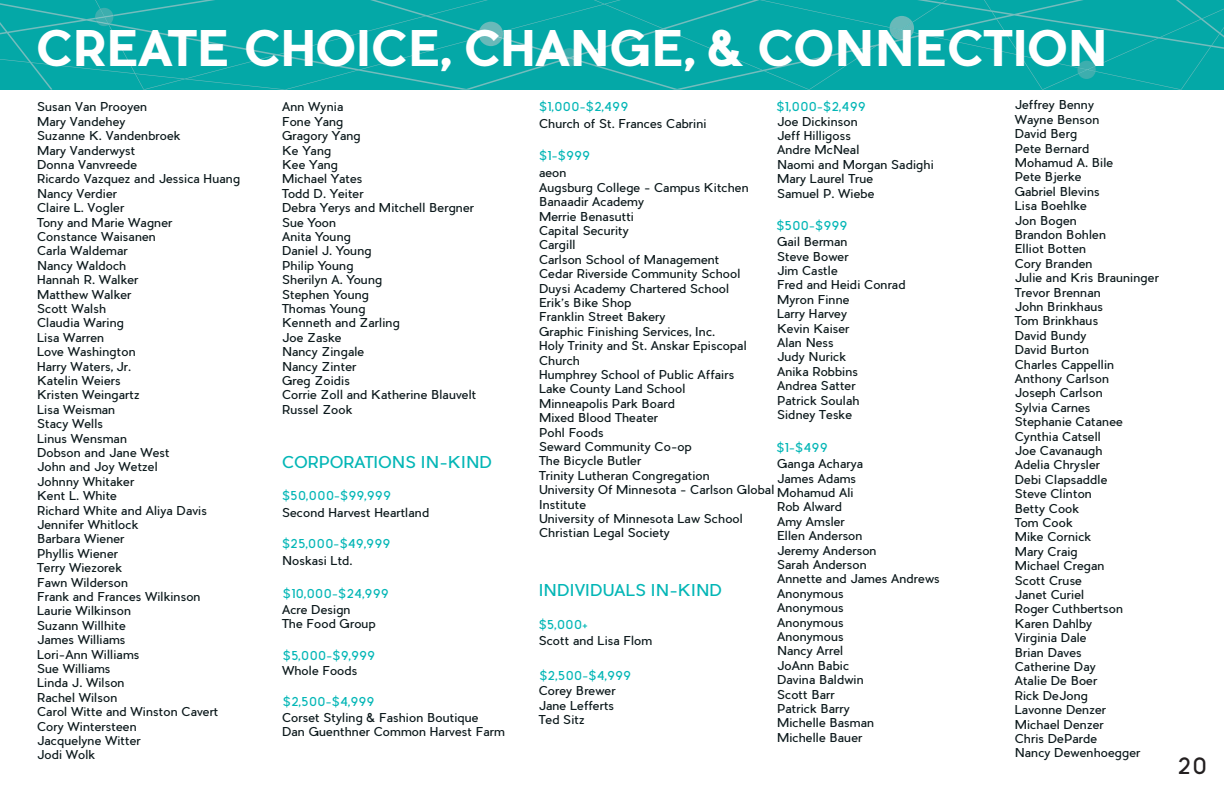
<style>
.page{position:relative;width:1224px;height:792px;background:#fff}
.page>*{position:absolute;margin:0;border:0;box-sizing:border-box;transform-origin:0 0}
.t1{font:700 48px "Pier Sans";color:#fff}
.t2{font:22px "Pier Sans";color:#231f20}
.t3{font:16px "Pier Sans";color:#03b6b6}
.t4{font:12px/14.4px "Pier Sans";color:#0c191c}
.t5{font:12px "Pier Sans";color:#03b6b6}
</style>
<div class="page">
<svg style="left:0;top:0;width:1224px;height:90px;background:#08a8a7"></svg>
<div style="left:29px;top:3px;width:1192px;height:68px;background:#04a8a7"></div>
<svg style="left:95px;top:8px;width:19px;height:18px"></svg>
<svg style="left:560px;top:48px;width:19px;height:18px"></svg>
<svg style="left:1077px;top:61px;width:19px;height:18px"></svg>
<svg style="left:478px;top:22px;width:25px;height:24px"></svg>
<svg style="left:889px;top:16px;width:25px;height:24px"></svg>
<h1 class="t1" style="left:37px;top:18px;width:1073px">CREATE CHOICE, CHANGE, &amp; CONNECTION</h1>
<p class="t4" style="left:37px;top:100px;width:205px">Susan Van Prooyen<br>Mary Vandehey<br>Suzanne K. Vandenbroek<br>Mary Vanderwyst<br>Donna Vanvreede<br>Ricardo Vazquez and Jessica Huang<br>Nancy Verdier<br>Claire L. Vogler<br>Tony and Marie Wagner<br>Constance Waisanen<br>Carla Waldemar<br>Nancy Waldoch<br>Hannah R. Walker<br>Matthew Walker<br>Scott Walsh<br>Claudia Waring<br>Lisa Warren<br>Love Washington<br>Harry Waters, Jr.<br>Katelin Weiers<br>Kristen Weingartz<br>Lisa Weisman<br>Stacy Wells<br>Linus Wensman<br>Dobson and Jane West<br>John and Joy Wetzel<br>Johnny Whitaker<br>Kent L. White<br>Richard White and Aliya Davis<br>Jennifer Whitlock<br>Barbara Wiener<br>Phyllis Wiener<br>Terry Wiezorek<br>Fawn Wilderson<br>Frank and Frances Wilkinson<br>Laurie Wilkinson<br>Suzann Willhite<br>James Williams<br>Lori-Ann Williams<br>Sue Williams<br>Linda J. Wilson<br>Rachel Wilson<br>Carol Witte and Winston Cavert<br>Cory Wintersteen<br>Jacquelyne Witter<br>Jodi Wolk</p>
<p class="t4" style="left:282px;top:100px;width:196px">Ann Wynia<br>Fone Yang<br>Gragory Yang<br>Ke Yang<br>Kee Yang<br>Michael Yates<br>Todd D. Yeiter<br>Debra Yerys and Mitchell Bergner<br>Sue Yoon<br>Anita Young<br>Daniel J. Young<br>Philip Young<br>Sherilyn A. Young<br>Stephen Young<br>Thomas Young<br>Kenneth and Zarling<br>Joe Zaske<br>Nancy Zingale<br>Nancy Zinter<br>Greg Zoidis<br>Corrie Zoll and Katherine Blauvelt<br>Russel Zook</p>
<p class="t4" style="left:1015px;top:98px;width:146px">Jeffrey Benny<br>Wayne Benson<br>David Berg<br>Pete Bernard<br>Mohamud A. Bile<br>Pete Bjerke<br>Gabriel Blevins<br>Lisa Boehlke<br>Jon Bogen<br>Brandon Bohlen<br>Elliot Botten<br>Cory Branden<br>Julie and Kris Brauninger<br>Trevor Brennan<br>John Brinkhaus<br>Tom Brinkhaus<br>David Bundy<br>David Burton<br>Charles Cappellin<br>Anthony Carlson<br>Joseph Carlson<br>Sylvia Carnes<br>Stephanie Catanee<br>Cynthia Catsell<br>Joe Cavanaugh<br>Adelia Chrysler<br>Debi Clapsaddle<br>Steve Clinton<br>Betty Cook<br>Tom Cook<br>Mike Cornick<br>Mary Craig<br>Michael Cregan<br>Scott Cruse<br>Janet Curiel<br>Roger Cuthbertson<br>Karen Dahlby<br>Virginia Dale<br>Brian Daves<br>Catherine Day<br>Atalie De Boer<br>Rick DeJong<br>Lavonne Denzer<br>Michael Denzer<br>Chris DeParde<br>Nancy Dewenhoegger</p>
<p class="t5" style="left:539px;top:99px;width:91px">$1,000-$2,499</p>
<p class="t5" style="left:539px;top:148px;width:52px">$1-$999</p>
<p class="t5" style="left:776px;top:99px;width:91px">$1,000-$2,499</p>
<p class="t4" style="left:777px;top:114px;width:158px">Joe Dickinson<br>Jeff Hilligoss<br>Andre McNeal<br>Naomi and Morgan Sadighi<br>Mary Laurel True<br>Samuel P. Wiebe</p>
<p class="t5" style="left:776px;top:218px;width:72px">$500-$999</p>
<p class="t4" style="left:777px;top:235px;width:130px">Gail Berman<br>Steve Bower<br>Jim Castle<br>Fred and Heidi Conrad<br>Myron Finne<br>Larry Harvey<br>Kevin Kaiser<br>Alan Ness<br>Judy Nurick<br>Anika Robbins<br>Andrea Satter<br>Patrick Soulah<br>Sidney Teske</p>
<p class="t5" style="left:776px;top:440px;width:52px">$1-$499</p>
<p class="t4" style="left:777px;top:457px;width:164px">Ganga Acharya<br>James Adams<br>Mohamud Ali<br>Rob Alward<br>Amy Amsler<br>Ellen Anderson<br>Jeremy Anderson<br>Sarah Anderson<br>Annette and James Andrews<br>Anonymous<br>Anonymous<br>Anonymous<br>Anonymous<br>Nancy Arrel<br>JoAnn Babic<br>Davina Baldwin<br>Scott Barr<br>Patrick Barry<br>Michelle Basman<br>Michelle Bauer</p>
<p class="t4" style="left:539px;top:116px;width:169px">Church of St. Frances Cabrini</p>
<p class="t4" style="left:539px;top:166px;width:237px">aeon<br>Augsburg College - Campus Kitchen<br>Banaadir Academy<br>Merrie Benasutti<br>Capital Security<br>Cargill<br>Carlson School of Management<br>Cedar Riverside Community School<br>Duysi Academy Chartered School<br>Erik's Bike Shop<br>Franklin Street Bakery<br>Graphic Finishing Services, Inc.<br>Holy Trinity and St. Anskar Episcopal<br>Church<br>Humphrey School of Public Affairs<br>Lake County Land School<br>Minneapolis Park Board<br>Mixed Blood Theater<br>Pohl Foods<br>Seward Community Co-op<br>The Bicycle Butler<br>Trinity Lutheran Congregation<br>University Of Minnesota - Carlson Global<br>Institute<br>University of Minnesota Law School<br>Christian Legal Society</p>
<h3 class="t3" style="left:282px;top:452px;width:212px">CORPORATIONS IN-KIND</h3>
<p class="t5" style="left:282px;top:488px;width:110px">$50,000-$99,999</p>
<p class="t4" style="left:282px;top:505px;width:149px">Second Harvest Heartland</p>
<p class="t5" style="left:282px;top:536px;width:110px">$25,000-$49,999</p>
<p class="t5" style="left:283px;top:586px;width:107px">$10,000-$24,999</p>
<p class="t4" style="left:282px;top:553px;width:72px">Noskasi Ltd.</p>
<p class="t4" style="left:282px;top:602px;width:95px">Acre Design<br>The Food Group</p>
<p class="t5" style="left:283px;top:648px;width:94px">$5,000-$9,999</p>
<p class="t5" style="left:283px;top:694px;width:93px">$2,500-$4,999</p>
<h3 class="t3" style="left:539px;top:580px;width:185px">INDIVIDUALS IN-KIND</h3>
<p class="t5" style="left:539px;top:617px;width:51px">$5,000+</p>
<p class="t4" style="left:539px;top:633px;width:115px">Scott and Lisa Flom</p>
<p class="t5" style="left:539px;top:668px;width:93px">$2,500-$4,999</p>
<p class="t4" style="left:539px;top:684px;width:79px">Corey Brewer<br>Jane Lefferts<br>Ted Sitz</p>
<p class="t4" style="left:282px;top:664px;width:77px">Whole Foods</p>
<p class="t4" style="left:282px;top:710px;width:224px">Corset Styling &amp; Fashion Boutique<br>Dan Guenthner Common Harvest Farm</p>
<h2 class="t2" style="left:1177px;top:752px;width:32px">20</h2>
</div>
